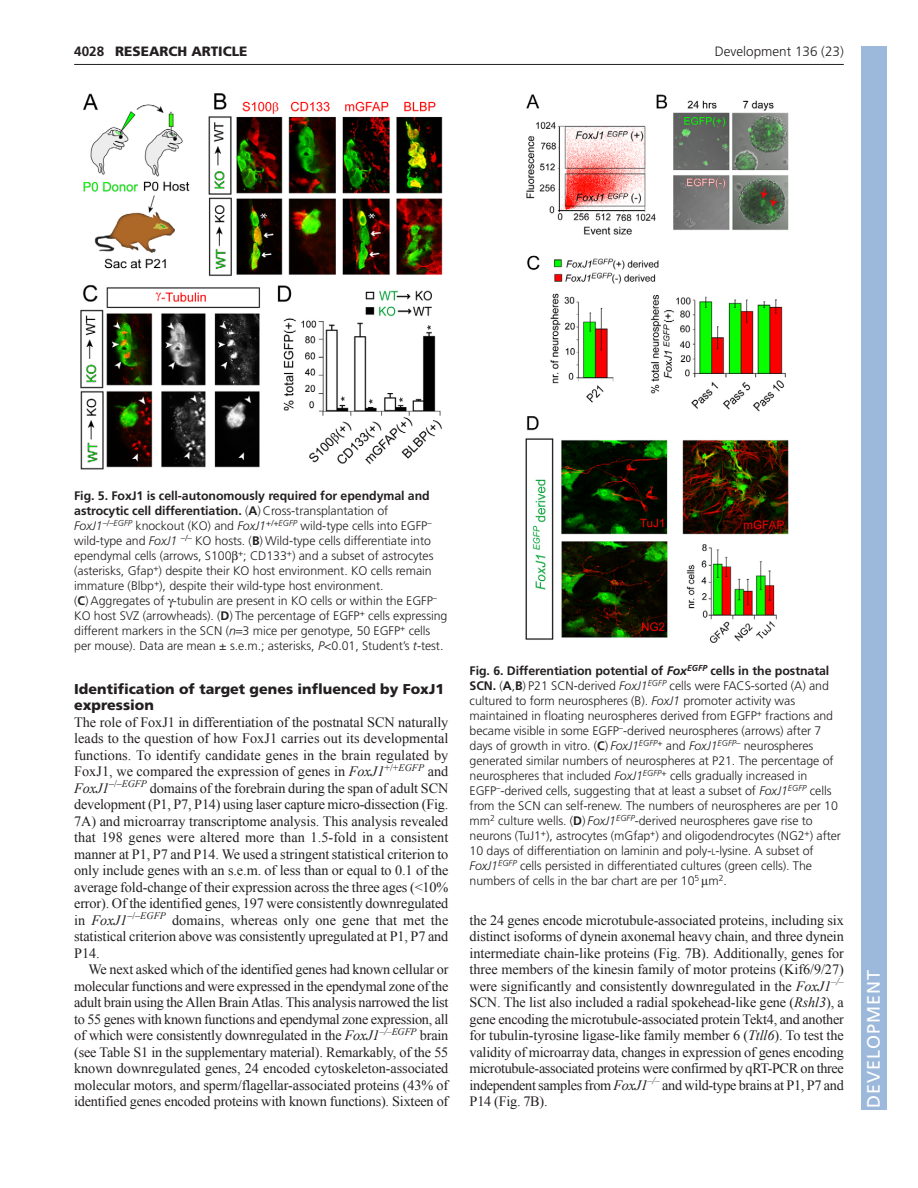
<style>
.page{position:relative;width:918px;height:1188px;background:#fff}
.page>*{position:absolute;margin:0;border:0;box-sizing:border-box;transform-origin:0 0}
.t1{font:18px "Frutiger LT Std";letter-spacing:.055em;color:#fff}
.t2{font:14.25px/16.5px "Times New Roman";letter-spacing:-.015em;color:#231f20;text-align:justify}
.t3{font:900 14.25px/16.5px "Frutiger LT Std";color:#231f20}
.t4{font:300 13.5px "Frutiger LT Std";color:#231f20}
.t5{font:900 13.5px "Frutiger LT Std";color:#231f20}
.t6{font:700 13.5px "Frutiger LT Std";color:#231f20}
.t7{font:300 12.3px/15px "Frutiger LT Std";letter-spacing:-.005em;color:#231f20}
.s1{font-weight:700}
.s2{font-style:italic}
.s3{font-weight:700;font-style:italic}
.s4{font-size:9.3px}
</style>
<div class="page">
<hr style="left:74px;top:64px;width:770px;height:1px;background:#231f20">
<img style="left:80px;top:93px;width:363px;height:377px">
<img style="left:525px;top:94px;width:264px;height:549px">
<div style="left:861px;top:46px;width:25px;height:1064px;background:#9cb9db"></div>
<p class="t6" style="left:74px;top:46px;width:32px">4028</p>
<p class="t5" style="left:115px;top:46px;width:134px">RESEARCH ARTICLE</p>
<p class="t4" style="left:715px;top:46px;width:131px">Development 136 (23)</p>
<p class="t7" style="left:74px;top:489px;width:375px"><span class="s1">Fig. 5. FoxJ1 is cell-autonomously required for ependymal and astrocytic cell differentiation.</span> (<span class="s1">A</span>) Cross-transplantation of <span class="s2">FoxJ1</span><sup>–/–EGFP</sup> knockout (KO) and <span class="s2">FoxJ1</span><sup>+/+EGFP</sup> wild-type cells into EGFP<sup>– </sup>wild-type and <span class="s2">FoxJ1</span> <sup>–/–</sup> KO hosts. (<span class="s1">B</span>) Wild-type cells differentiate into ependymal cells (arrows, S100 <sup>+</sup>; CD133<sup>+</sup>) and a subset of astrocytes (asterisks, Gfap<sup>+</sup>) despite their KO host environment. KO cells remain immature (Blbp<sup>+</sup>), despite their wild-type host environment.<br>(<span class="s1">C</span>) Aggregates of -tubulin are present in KO cells or within the EGFP<sup>– </sup>KO host SVZ (arrowheads). (<span class="s1">D</span>) The percentage of EGFP<sup>+</sup> cells expressing different markers in the SCN (<span class="s2">n</span> 3 mice per genotype, 50 EGFP<sup>+</sup> cells per mouse). Data are mean ± s.e.m.; asterisks, <span class="s2">P</span>&lt;0.01, Student’s <span class="s2">t</span>-test.</p>
<p class="t3" style="left:74px;top:682px;width:371px">Identification of target genes influenced by FoxJ1 expression</p>
<p class="t2" style="left:74px;top:714px;width:376px">The role of FoxJ1 in differentiation of the postnatal SCN naturally leads to the question of how FoxJ1 carries out its developmental functions. To identify candidate genes in the brain regulated by FoxJ1, we compared the expression of genes in <span class="s2">FoxJ1</span><sup>+/+</sup><sup>EGFP</sup> and <span class="s2">FoxJ1</span><sup>–/–</sup><sup>EGFP</sup> domains of the forebrain during the span of adult SCN development (P1, P7, P14) using laser capture micro-dissection (Fig.<br>7A) and microarray transcriptome analysis. This analysis revealed that 198 genes were altered more than 1.5-fold in a consistent manner at P1, P7 and P14. We used a stringent statistical criterion to only include genes with an s.e.m. of less than or equal to 0.1 of the average fold-change of their expression across the three ages (&lt;10% error). Of the identified genes, 197 were consistently downregulated in <span class="s2">FoxJ1</span><sup>–/–</sup><sup>EGFP</sup> domains, whereas only one gene that met the statistical criterion above was consistently upregulated at P1, P7 and P14.</p>
<p class="t2" style="left:74px;top:961px;width:376px;text-indent:14px">We next asked which of the identified genes had known cellular or molecular functions and were expressed in the ependymal zone of the adult brain using the Allen Brain Atlas. This analysis narrowed the list to 55 genes with known functions and ependymal zone expression, all of which were consistently downregulated in the <span class="s2">FoxJ1</span><sup>–/–EGFP</sup> brain (see Table S1 in the supplementary material). Remarkably, of the 55 known downregulated genes, 24 encoded cytoskeleton-associated molecular motors, and sperm/flagellar-associated proteins (43% of identified genes encoded proteins with known functions). Sixteen of</p>
<p class="t7" style="left:470px;top:665px;width:373px"><span class="s1">Fig. 6. Differentiation potential of</span> <span class="s3">Fox</span><sup>EGFP</sup> <span class="s1">cells in the postnatal SCN.</span> (<span class="s1">A</span>,<span class="s1">B</span>) P21 SCN-derived <span class="s2">FoxJ1</span><sup>EGFP</sup> cells were FACS-sorted (A) and cultured to form neurospheres (B). <span class="s2">FoxJ1</span> promoter activity was maintained in floating neurospheres derived from EGFP<sup>+</sup> fractions and became visible in some EGFP<sup>–</sup>-derived neurospheres (arrows) after 7 days of growth in vitro. (<span class="s1">C</span>) <span class="s2">FoxJ1</span><sup>EGFP</sup><sup>+</sup> and <span class="s2">FoxJ1</span><sup>EGFP</sup><sup>–</sup> neurospheres generated similar numbers of neurospheres at P21. The percentage of neurospheres that included <span class="s2">FoxJ1</span><sup>EGFP</sup><sup>+</sup> cells gradually increased in EGFP<sup>–</sup>-derived cells, suggesting that at least a subset of <span class="s2">FoxJ1</span><sup>EGFP</sup> cells from the SCN can self-renew. The numbers of neurospheres are per 10 mm<sup>2</sup> culture wells. (<span class="s1">D</span>) <span class="s2">FoxJ1</span><sup>EGFP</sup>-derived neurospheres gave rise to neurons (TuJ1<sup>+</sup>), astrocytes (mGfap<sup>+</sup>) and oligodendrocytes (NG2<sup>+</sup>) after 10 days of differentiation on laminin and poly-<span class="s4">L</span>-lysine. A subset of <span class="s2">FoxJ1</span><sup>EGFP</sup> cells persisted in differentiated cultures (green cells). The numbers of cells in the bar chart are per 10<sup>5</sup> m<sup>2</sup>.</p>
<p class="t2" style="left:470px;top:912px;width:376px">the 24 genes encode microtubule-associated proteins, including six distinct isoforms of dynein axonemal heavy chain, and three dynein intermediate chain-like proteins (Fig. 7B). Additionally, genes for three members of the kinesin family of motor proteins (Kif6/9/27) were significantly and consistently downregulated in the <span class="s2">FoxJ1</span><sup>–/– </sup>SCN. The list also included a radial spokehead-like gene (<span class="s2">Rshl3</span>), a gene encoding the microtubule-associated protein Tekt4, and another for tubulin-tyrosine ligase-like family member 6 (<span class="s2">Ttll6</span>). To test the validity of microarray data, changes in expression of genes encoding microtubule-associated proteins were confirmed by qRT-PCR on three independent samples from <span class="s2">FoxJ1</span><sup>–/–</sup> and wild-type brains at P1, P7 and P14 (Fig. 7B).</p>
<p class="t1" style="left:863px;top:1108px;width:140px;rotate:-90deg">DEVELOPMENT</p>
</div>
